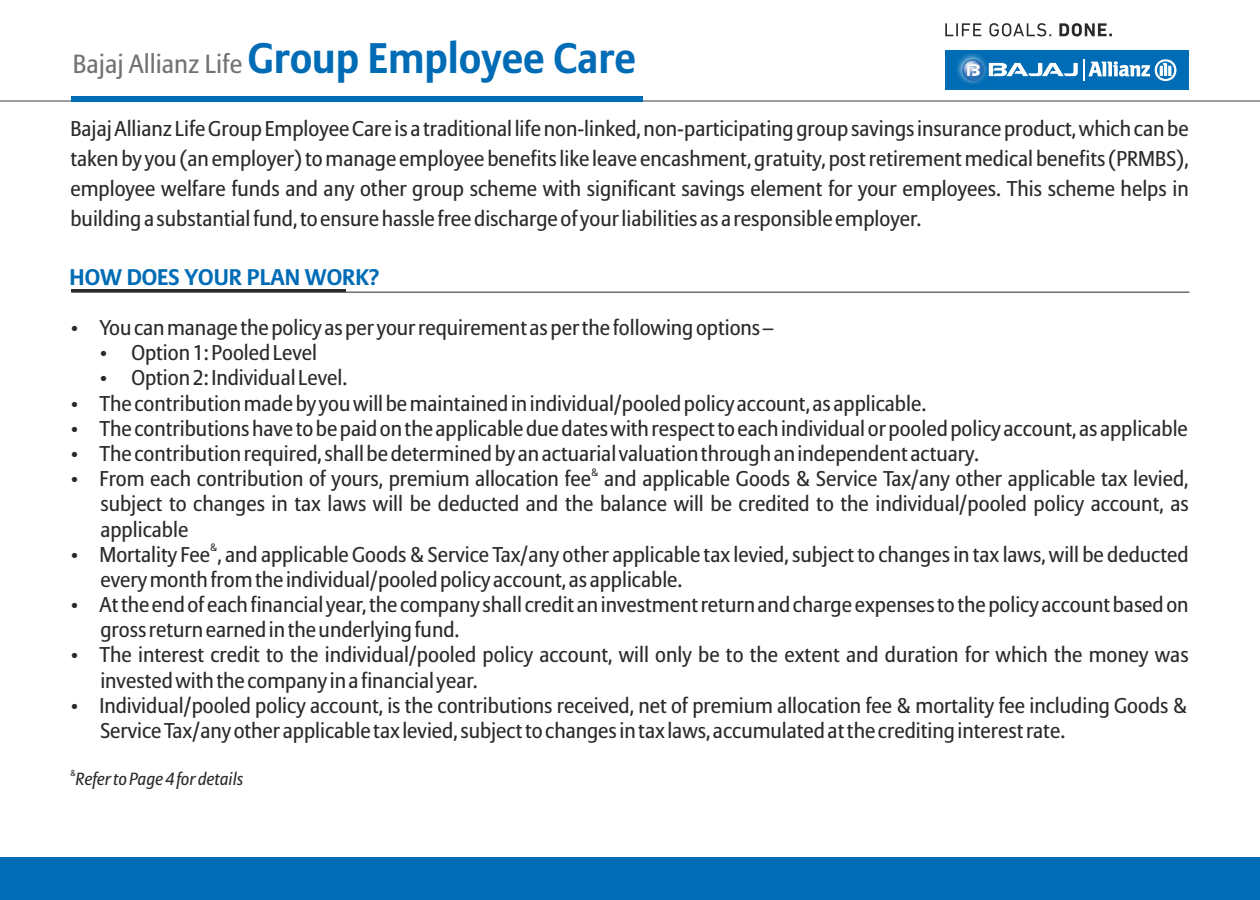
<style>
.page{position:relative;width:1260px;height:900px;background:#fff}
.page>*{position:absolute;margin:0;border:0;box-sizing:border-box;transform-origin:0 0}
.t1{font:700 42.5px "Allianz Sans";color:#006cb5}
.t2{font:700 22.5px "Allianz Sans";color:#006cb5;scale:1.05 1}
.t3{font:21.25px/25.2px "Allianz Sans";color:#2b2a29}
.t4{font:italic 300 17.5px "Allianz Sans";color:#2b2a29}
.t5{font:10.5px "Allianz Sans";color:#2b2a29}
.t6{font:italic 300 8.75px "Allianz Sans";color:#2b2a29}
.s1{font-weight:400;font-size:26px;color:#727271}
</style>
<div class="page">
<div style="left:0;top:858px;width:1260px;height:42px;background:#006cb5"></div>
<hr style="left:0;top:100px;width:1260px;height:2px;background:#9d9e9e">
<div style="left:945px;top:50px;width:244px;height:39px;background:#006cb5"></div>
<img style="left:958px;top:55px;width:24px;height:29px">
<svg style="left:961px;top:58px;width:215px;height:24px"></svg>
<svg style="left:945px;top:23px;width:167px;height:13px"></svg>
<div style="left:71px;top:96px;width:571px;height:6px;background:#006cb5"></div>
<hr style="left:71px;top:292px;width:1119px;height:1px;background:#2b2a29">
<hr style="left:71px;top:290px;width:275px;height:2px;background:#2b2a29">
<h1 class="t1" style="left:73px;top:40px;width:565px"><span class="s1">Bajaj Allianz Life</span> Group Employee Care</h1>
<p class="t3" style="left:70px;top:115px;width:1120px;line-height:30.2px;text-align:justify">Bajaj Allianz Life Group Employee Care is a traditional life non-linked, non-participating group savings insurance product, which can be taken by you (an employer) to manage employee benefits like leave encashment, gratuity, post retirement medical benefits (PRMBS), employee welfare funds and any other group scheme with significant savings element for your employees. This scheme helps in building a substantial fund, to ensure hassle free discharge of your liabilities as a responsible employer.</p>
<p class="t2" style="left:70px;top:268px;width:297px">HOW DOES YOUR PLAN WORK?</p>
<p class="t3" style="left:70px;top:317px;width:704px">• You can manage the policy as per your requirement as per the following options –</p>
<p class="t3" style="left:100px;top:342px;width:219px">• Option 1: Pooled Level</p>
<p class="t3" style="left:100px;top:367px;width:249px">• Option 2: Individual Level.</p>
<p class="t3" style="left:70px;top:392px;width:858px">• The contribution made by you will be maintained in individual/pooled policy account, as applicable.</p>
<p class="t3" style="left:70px;top:417px;width:1119px">• The contributions have to be paid on the applicable due dates with respect to each individual or pooled policy account, as applicable</p>
<p class="t3" style="left:70px;top:443px;width:910px">• The contribution required, shall be determined by an actuarial valuation through an independent actuary.</p>
<p class="t5" style="left:591px;top:467px;width:9px">&amp;</p>
<p class="t3" style="left:100px;top:468px;width:1090px;text-align:justify;text-indent:-30px">• From each contribution of yours, premium allocation fee and applicable Goods &amp; Service Tax/any other applicable tax levied, subject to changes in tax laws will be deducted and the balance will be credited to the individual/pooled policy account, as applicable</p>
<p class="t5" style="left:210px;top:543px;width:9px">&amp;</p>
<p class="t3" style="left:100px;top:543px;width:1090px;text-indent:-30px">• Mortality Fee , and applicable Goods &amp; Service Tax/any other applicable tax levied, subject to changes in tax laws, will be deducted every month from the individual/pooled policy account, as applicable.</p>
<p class="t3" style="left:100px;top:594px;width:1090px;text-indent:-30px">• At the end of each financial year, the company shall credit an investment return and charge expenses to the policy account based on gross return earned in the underlying fund.</p>
<p class="t3" style="left:100px;top:644px;width:1090px;text-indent:-30px">• The interest credit to the individual/pooled policy account, will only be to the extent and duration for which the money was invested with the company in a financial year.</p>
<p class="t3" style="left:100px;top:694px;width:1089px;text-indent:-30px">• Individual/pooled policy account, is the contributions received, net of premium allocation fee &amp; mortality fee including Goods &amp;<br>Service Tax/any other applicable tax levied, subject to changes in tax laws, accumulated at the crediting interest rate.</p>
<p class="t6" style="left:70px;top:769px;width:7px">&amp;</p>
<p class="t4" style="left:76px;top:771px;width:169px">Refer to Page 4 for details</p>
</div>
